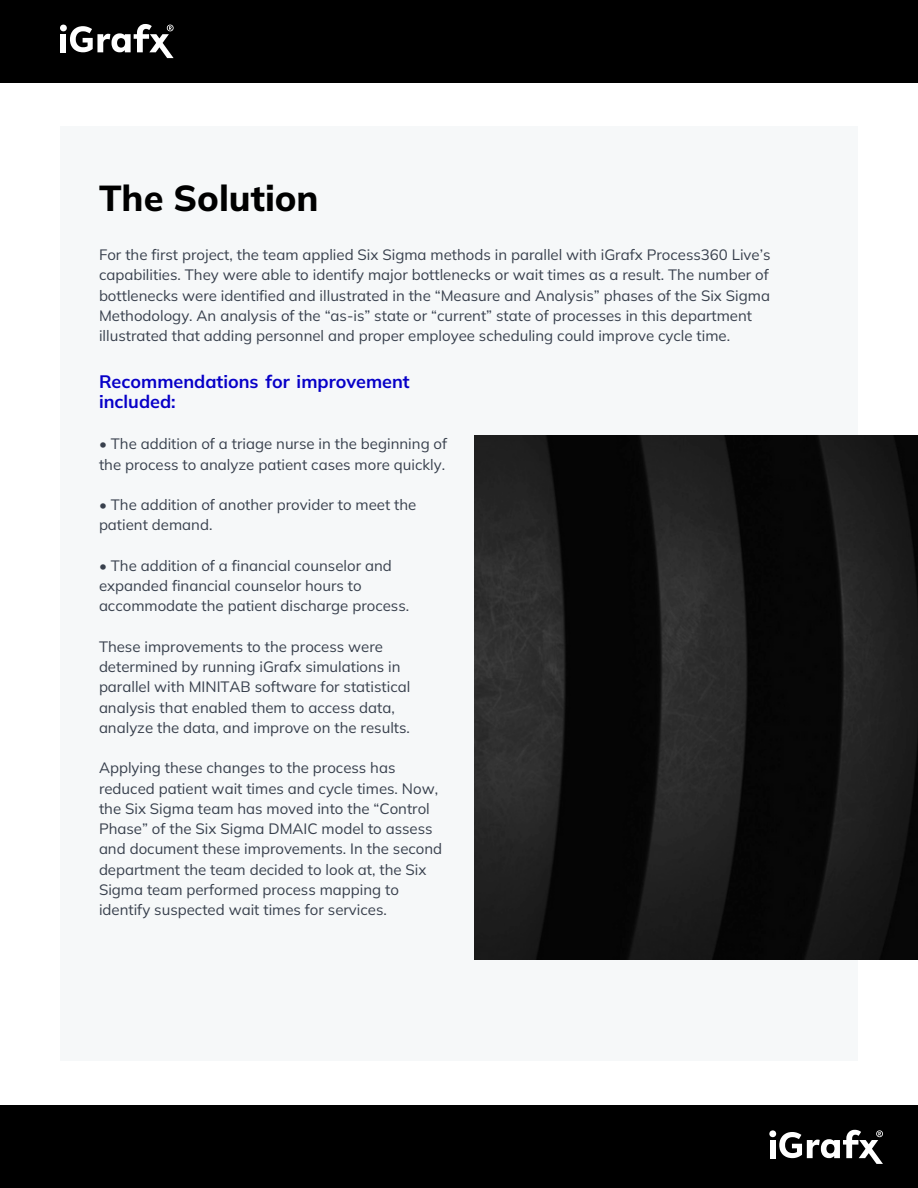
<style>
.page{position:relative;width:918px;height:1188px;background:#fff}
.page>*{position:absolute;margin:0;border:0;box-sizing:border-box;transform-origin:0 0}
.t1{font:800 36px "Mulish";color:#000}
.t2{font:700 18px/20.2px "Mulish";color:#0700c8}
.t3{font:15px/20.2px "Mulish";color:#38404d}
</style>
<div class="page">
<div style="left:60px;top:126px;width:798px;height:934px;background:#f6f8f9"></div>
<svg style="left:474px;top:435px;width:443px;height:525px;background:#161616"></svg>
<div style="left:0;top:1106px;width:918px;height:82px;background:#000"></div>
<svg style="left:769px;top:1130px;width:114px;height:34px"></svg>
<div style="left:0;top:0;width:918px;height:82px;background:#000"></div>
<svg style="left:60px;top:24px;width:114px;height:34px"></svg>
<h1 class="t1" style="left:99px;top:174px;width:221px">The Solution</h1>
<p class="t3" style="left:99px;top:244px;width:673px">For the first project, the team applied Six Sigma methods in parallel with iGrafx Process360 Live’s capabilities. They were able to identify major bottlenecks or wait times as a result. The number of bottlenecks were identified and illustrated in the “Measure and Analysis” phases of the Six Sigma Methodology. An analysis of the “as-is” state or “current” state of processes in this department illustrated that adding personnel and proper employee scheduling could improve cycle time.</p>
<p class="t2" style="left:99px;top:371px;width:312px">Recommendations for improvement included:</p>
<p class="t3" style="left:99px;top:434px;width:350px">• The addition of a triage nurse in the beginning of the process to analyze patient cases more quickly.</p>
<h2 class="t3" style="left:99px;top:494px;width:319px">• The addition of another provider to meet the</h2>
<p class="t3" style="left:99px;top:515px;width:115px">patient demand.</p>
<p class="t3" style="left:99px;top:555px;width:294px">• The addition of a financial counselor and</p>
<p class="t3" style="left:99px;top:575px;width:264px">expanded financial counselor hours to</p>
<p class="t3" style="left:99px;top:596px;width:312px">accommodate the patient discharge process.</p>
<p class="t3" style="left:99px;top:636px;width:313px">These improvements to the process were determined by running iGrafx simulations in parallel with MINITAB software for statistical analysis that enabled them to access data, analyze the data, and improve on the results.</p>
<p class="t3" style="left:99px;top:758px;width:345px">Applying these changes to the process has reduced patient wait times and cycle times. Now, the Six Sigma team has moved into the “Control Phase” of the Six Sigma DMAIC model to assess and document these improvements. In the second department the team decided to look at, the Six Sigma team performed process mapping to identify suspected wait times for services.</p>
</div>
